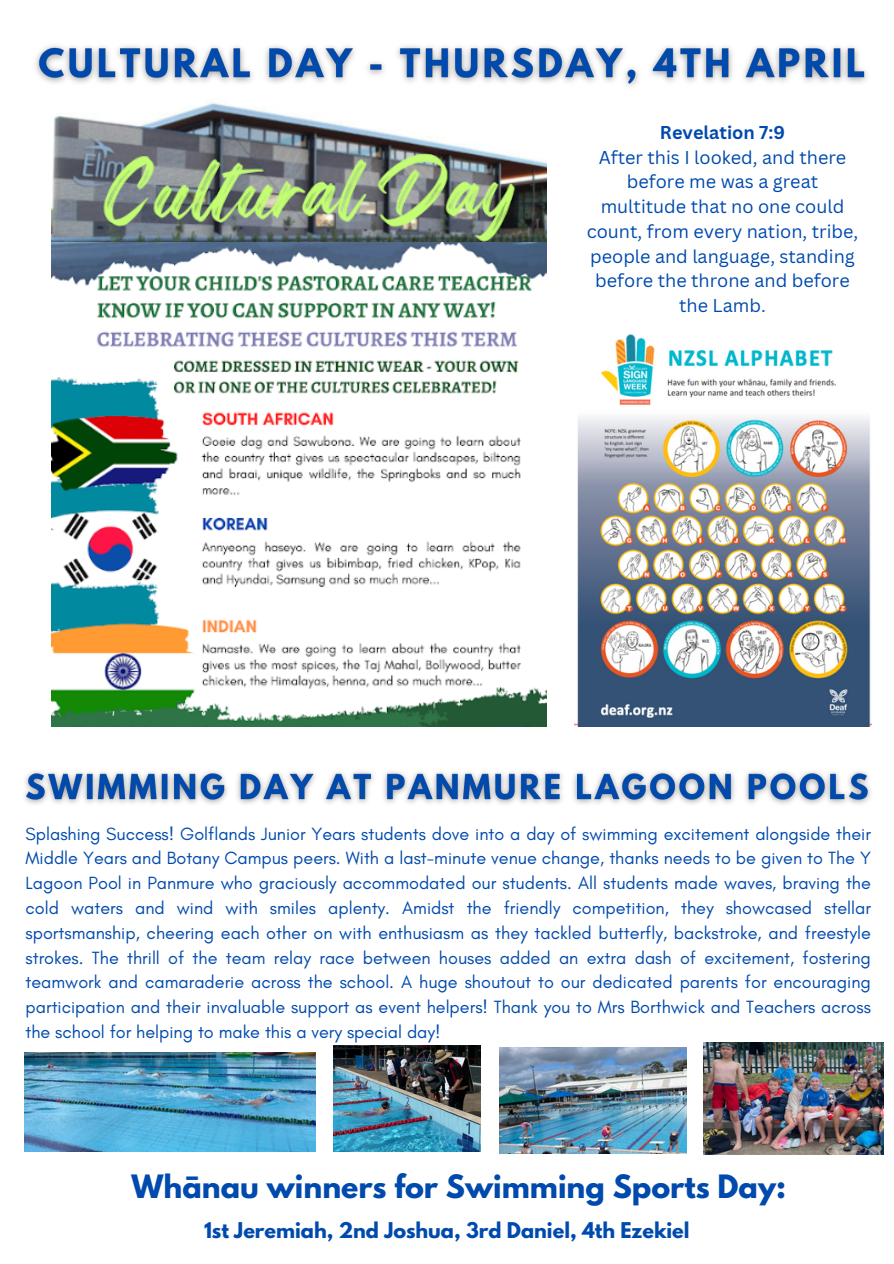
<style>
.page{position:relative;width:894px;height:1264px;background:#fff}
.page>*{position:absolute;margin:0;border:0;box-sizing:border-box;transform-origin:0 0}
.t1{font:700 28.5px "League Spartan";color:#004aad}
.t2{font:700 19.2px "League Spartan";color:#004aad}
.t3{font:18px/24.8px "Glacial Indifference";color:#004aad;text-align:justify}
.t4{font:18px/24.8px "Canva Sans";color:#004aad;text-align:center}
.t5{font:700 18px "Canva Sans";color:#004aad}
</style>
<div class="page">
<img style="left:51px;top:103px;width:495px;height:623px">
<img style="left:24px;top:1052px;width:291px;height:99px">
<img style="left:333px;top:1045px;width:148px;height:105px">
<img style="left:499px;top:1047px;width:187px;height:106px">
<img style="left:703px;top:1042px;width:180px;height:112px">
<img style="left:574px;top:334px;width:297px;height:393px">
<img style="left:35px;top:45px;width:832px;height:42px">
<img style="left:24px;top:771px;width:847px;height:33px">
<h3 class="t5" style="left:659px;top:120px;width:126px">Revelation 7:9</h3>
<h4 class="t4" style="left:586px;top:144px;width:273px">After this I looked, and there before me was a great multitude that no one could count, from every nation, tribe, people and language, standing before the throne and before the Lamb.</h4>
<p class="t3" style="left:26px;top:821px;width:846px">Splashing Success! Golflands Junior Years students dove into a day of swimming excitement alongside their Middle Years and Botany Campus peers. With a last-minute venue change, thanks needs to be given to The Y Lagoon Pool in Panmure who graciously accommodated our students. All students made waves, braving the cold waters and wind with smiles aplenty. Amidst the friendly competition, they showcased stellar sportsmanship, cheering each other on with enthusiasm as they tackled butterfly, backstroke, and freestyle strokes. The thrill of the team relay race between houses added an extra dash of excitement, fostering teamwork and camaraderie across the school. A huge shoutout to our dedicated parents for encouraging participation and their invaluable support as event helpers! Thank you to Mrs Borthwick and Teachers across the school for helping to make this a very special day!</p>
<p class="t1" style="left:132px;top:1172px;width:655px">Whānau winners for Swimming Sports Day:</p>
<p class="t2" style="left:204px;top:1220px;width:487px">1st Jeremiah, 2nd Joshua, 3rd Daniel, 4th Ezekiel</p>
</div>
